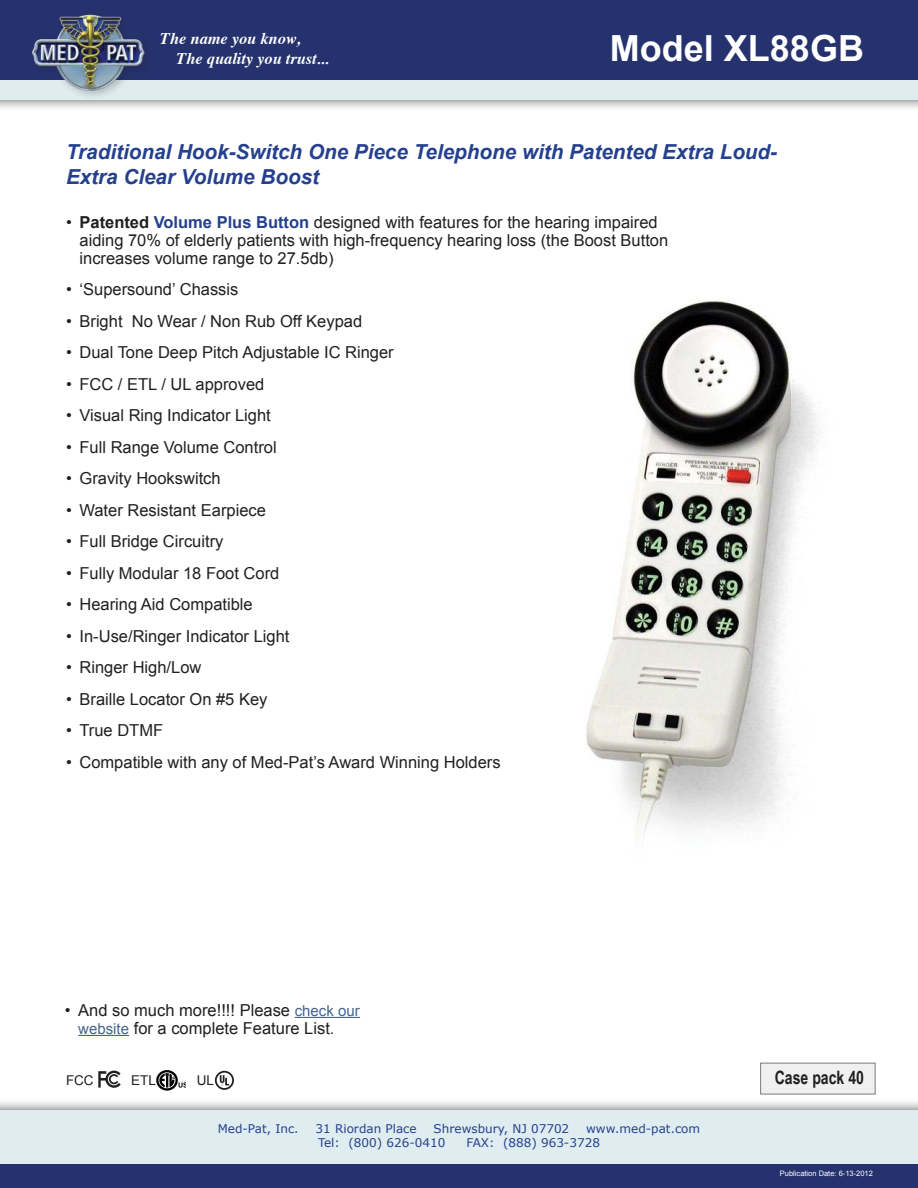
<style>
.page{position:relative;width:918px;height:1188px;background:#fff}
.page>*{position:absolute;margin:0;border:0;box-sizing:border-box;transform-origin:0 0}
.t1{font:700 36px "Arial";color:#fff}
.t2{font:italic 700 20.7px/24.8px "Arial";color:#24408e}
.t3{font:700 18.45px "Arial Narrow";color:#221f1f;scale:.93 1}
.t4{font:16.5px/18px "Arial";color:#221f1f}
.t5{font:italic 700 16.35px/19.6px "Times";color:#fff}
.t6{font:13.5px "Arial";color:#221f1f}
.t7{font:12px "Verdana";color:#24408e}
.t8{font:7.5px "Arial";color:#fff}
.s1{font-weight:700}
.s2{font-weight:700;color:#24408e}
.s3{font-size:15px;color:#436490}
</style>
<div class="page">
<div style="left:0;top:2px;width:918px;height:109px;background:#221f1f;opacity:.75"></div>
<div style="left:0;top:13px;width:918px;height:86px;background:#dfedf0"></div>
<div style="left:0;top:1098px;width:918px;height:90px;background:#221f1f;opacity:.75"></div>
<div style="left:0;top:1110px;width:918px;height:67px;background:#dfedf0"></div>
<div style="left:0;top:1165px;width:918px;height:23px;background:#25326d"></div>
<div style="left:0;top:0;width:918px;height:80px;background:#25326d"></div>
<img style="left:586px;top:300px;width:233px;height:536px">
<div style="left:29px;top:11px;width:125px;height:89px;background:#221f1f;opacity:.25"></div>
<img style="left:30px;top:12px;width:115px;height:86px">
<hr style="left:295px;top:1017px;width:65px;height:1px;background:#436490">
<hr style="left:78px;top:1035px;width:51px;height:1px;background:#436490">
<svg style="left:98px;top:1071px;width:23px;height:17px"></svg>
<svg style="left:215px;top:1071px;width:19px;height:19px"></svg>
<svg style="left:156px;top:1070px;width:29px;height:21px"></svg>
<div style="left:761px;top:1063px;width:114px;height:31px;background:#f0f0f1"></div>
<p class="t5" style="left:177px;top:31px;width:154px;text-indent:-16px">The name you know,<br>The quality you trust...</p>
<h1 class="t1" style="left:610px;top:27px;width:256px">Model XL88GB</h1>
<p class="t2" style="left:66px;top:141px;width:713px">Traditional Hook-Switch One Piece Telephone with Patented Extra Loud-<br>Extra Clear Volume Boost</p>
<p class="t4" style="left:80px;top:213px;width:590px;text-indent:-14px">• <span class="s1">Patented</span> <span class="s2">Volume Plus Button</span> designed with features for the hearing impaired aiding 70% of elderly patients with high-frequency hearing loss (the Boost Button increases volume range to 27.5db)</p>
<p class="t4" style="left:66px;top:281px;width:174px">• ‘Supersound’ Chassis</p>
<p class="t4" style="left:66px;top:312px;width:298px">• Bright No Wear / Non Rub Off Keypad</p>
<p class="t4" style="left:66px;top:344px;width:329px">• Dual Tone Deep Pitch Adjustable IC Ringer</p>
<p class="t4" style="left:66px;top:375px;width:200px">• FCC / ETL / UL approved</p>
<p class="t4" style="left:66px;top:407px;width:206px">• Visual Ring Indicator Light</p>
<p class="t4" style="left:66px;top:438px;width:212px">• Full Range Volume Control</p>
<p class="t4" style="left:66px;top:470px;width:156px">• Gravity Hookswitch</p>
<p class="t4" style="left:66px;top:501px;width:201px">• Water Resistant Earpiece</p>
<p class="t4" style="left:66px;top:533px;width:159px">• Full Bridge Circuitry</p>
<p class="t4" style="left:66px;top:564px;width:215px">• Fully Modular 18 Foot Cord</p>
<p class="t4" style="left:66px;top:596px;width:188px">• Hearing Aid Compatible</p>
<p class="t4" style="left:66px;top:627px;width:225px">• In-Use/Ringer Indicator Light</p>
<p class="t4" style="left:66px;top:659px;width:137px">• Ringer High/Low</p>
<p class="t4" style="left:66px;top:690px;width:203px">• Braille Locator On #5 Key</p>
<p class="t4" style="left:66px;top:722px;width:99px">• True DTMF</p>
<p class="t4" style="left:66px;top:753px;width:436px">• Compatible with any of Med-Pat’s Award Winning Holders</p>
<p class="t4" style="left:78px;top:1001px;width:283px;text-indent:-13px">• And so much more!!!! Please <span class="s3">check our website</span> for a complete Feature List.</p>
<p class="t6" style="left:66px;top:1072px;width:29px">FCC</p>
<p class="t6" style="left:131px;top:1072px;width:26px">ETL</p>
<p class="t6" style="left:197px;top:1072px;width:19px">UL</p>
<p class="t3" style="left:775px;top:1071px;width:97px">Case pack 40</p>
<p class="t7" style="left:218px;top:1124px;width:82px">Med-Pat, Inc.</p>
<p class="t7" style="left:316px;top:1124px;width:103px">31 Riordan Place</p>
<p class="t7" style="left:434px;top:1124px;width:137px">Shrewsbury, NJ 07702</p>
<p class="t7" style="left:586px;top:1124px;width:116px">www.med-pat.com</p>
<p class="t7" style="left:318px;top:1138px;width:129px">Tel: (800) 626-0410</p>
<p class="t7" style="left:467px;top:1138px;width:135px">FAX: (888) 963-3728</p>
<p class="t8" style="left:780px;top:1169px;width:94px">Publication Date: 6-13-2012</p>
</div>
